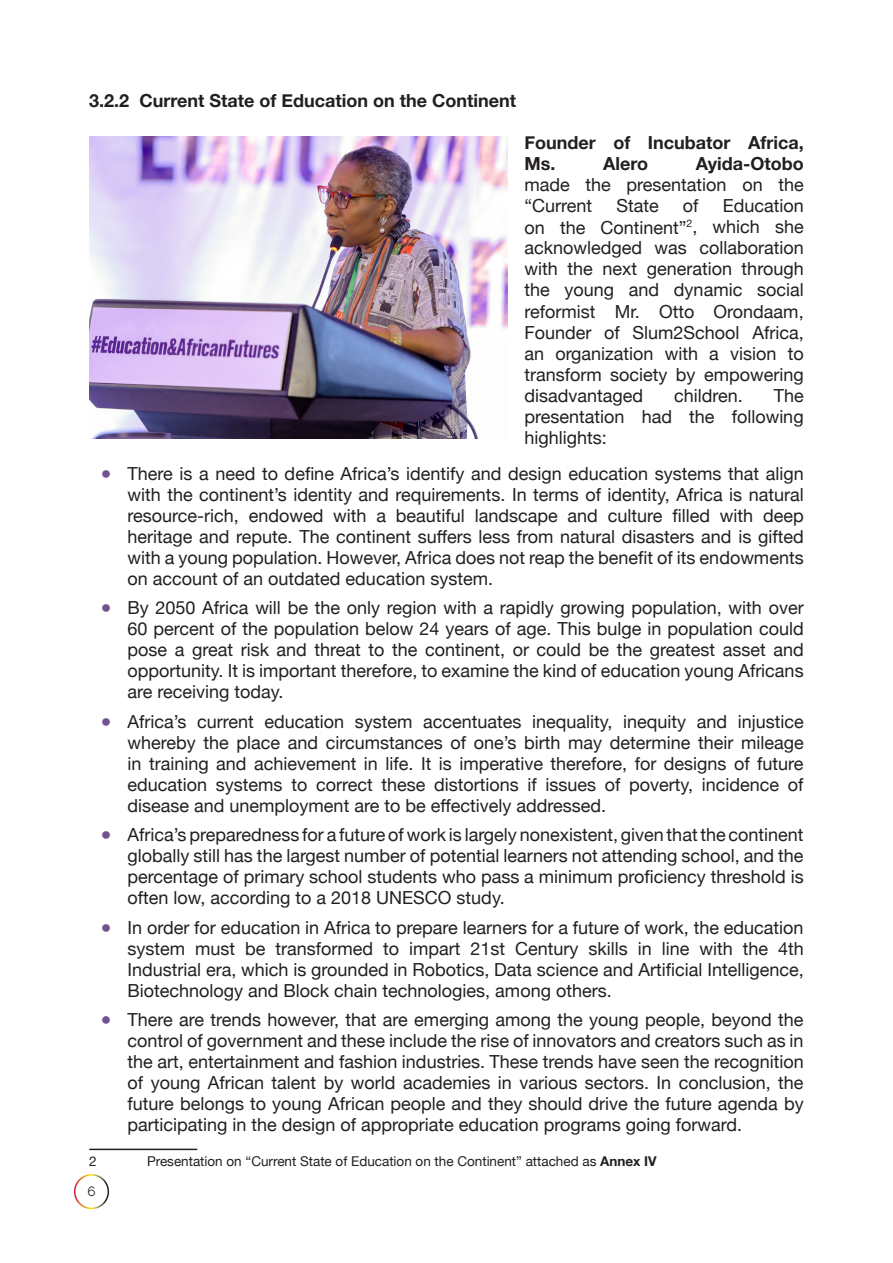
<style>
.page{position:relative;width:893px;height:1263px;background:#fff}
.page>*{position:absolute;margin:0;border:0;box-sizing:border-box;transform-origin:0 0}
.t1{font:18px/21px "Helvetica Neue";color:#231f20;text-align:justify}
.t2{font:700 18px/21px "Helvetica Neue";color:#231f20}
.t3{font:13.5px "Helvetica Neue";color:#231f20}
.t4{font:13.5px "Raleway";color:#231f20}
.s1{font-weight:700}
.s2{font-weight:700;color:#71518f}
</style>
<div class="page">
<div style="left:74px;top:1174px;width:35px;height:35px;border:2px solid #fff;border-radius:50%"></div>
<hr style="left:89px;top:1148px;width:108px;height:2px;background:#231f20">
<img style="left:89px;top:136px;width:419px;height:302px">
<p class="t2" style="left:89px;top:90px;width:428px">3.2.2 Current State of Education on the Continent</p>
<p class="t2" style="left:525px;top:133px;width:281px">Founder of Incubator Africa,<br>Ms.</p>
<p class="t1" style="left:525px;top:155px;width:281px;text-indent:171px"><span class="s1">Ayida-Otobo </span>made the presentation on the “Current</p>
<p class="t2" style="left:603px;top:154px;width:46px">Alero</p>
<p class="t1" style="left:616px;top:197px;width:44px">State</p>
<p class="t1" style="left:683px;top:197px;width:17px">of</p>
<p class="t1" style="left:525px;top:197px;width:281px;text-indent:198px">Education on the Continent”<sup>2</sup>, which she acknowledged was collaboration with the next generation through the young and dynamic social reformist Mr. Otto Orondaam, Founder of Slum2School Africa, an organization with a vision to transform society by empowering disadvantaged</p>
<p class="t1" style="left:525px;top:386px;width:281px;text-indent:249px">The presentation had the following highlights:</p>
<p class="t1" style="left:128px;top:464px;width:678px;text-indent:-27px"><span class="s2">●</span> There is a need to define Africa’s identify and design education systems that align with the continent’s identity and requirements. In terms of identity, Africa is natural resource-rich, endowed with a beautiful landscape and culture filled with deep heritage and repute. The continent suffers less from natural disasters and is gifted with a young population. However, Africa does not reap the benefit of its endowments on account of an outdated education system.</p>
<p class="t1" style="left:128px;top:598px;width:678px;text-indent:-27px"><span class="s2">●</span> By 2050 Africa will be the only region with a rapidly growing population, with over 60 percent of the population below 24 years of age. This bulge in population could pose a great risk and threat to the continent, or could be the greatest asset and opportunity. It is important therefore, to examine the kind of education young Africans are receiving today.</p>
<p class="t1" style="left:128px;top:712px;width:678px;text-indent:-27px"><span class="s2">●</span> Africa’s current education system accentuates inequality, inequity and injustice whereby the place and circumstances of one’s birth may determine their mileage in training and achievement in life. It is imperative therefore, for designs of future education systems to correct these distortions if issues of poverty, incidence of disease and unemployment are to be effectively addressed.</p>
<p class="t1" style="left:128px;top:825px;width:678px;text-indent:-27px"><span class="s2">●</span> Africa’s preparedness for a future of work is largely nonexistent, given that the continent globally still has the largest number of potential learners not attending school, and the percentage of primary school students who pass a minimum proficiency threshold is often low, according to a 2018 UNESCO study.</p>
<p class="t1" style="left:128px;top:918px;width:678px;text-indent:-27px"><span class="s2">●</span> In order for education in Africa to prepare learners for a future of work, the education system must be transformed to impart 21st Century skills in line with the 4th Industrial era, which is grounded in Robotics, Data science and Artificial Intelligence, Biotechnology and Block chain technologies, among others.</p>
<p class="t1" style="left:128px;top:1010px;width:678px;text-indent:-27px"><span class="s2">●</span> There are trends however, that are emerging among the young people, beyond the control of government and these include the rise of innovators and creators such as in the art, entertainment and fashion industries. These trends have seen the recognition of young African talent by world academies in various sectors. In conclusion, the future belongs to young African people and they should drive the future agenda by participating in the design of appropriate education programs going forward.</p>
<p class="t1" style="left:674px;top:386px;width:70px">children.</p>
<p class="t3" style="left:89px;top:1151px;width:9px">2</p>
<p class="t3" style="left:147px;top:1151px;width:511px">Presentation on “Current State of Education on the Continent” attached as <span class="s1">Annex IV</span></p>
<p class="t4" style="left:87px;top:1184px;width:10px">6</p>
</div>
